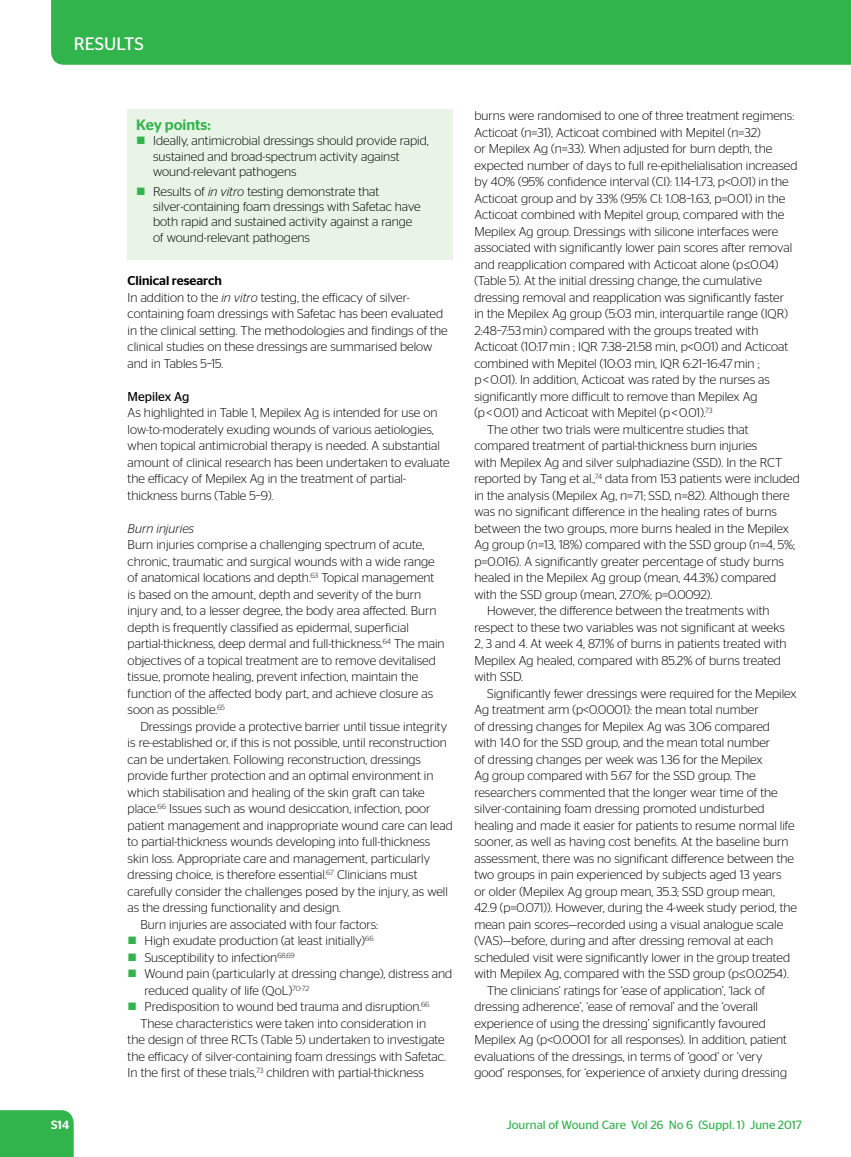
<style>
.page{position:relative;width:851px;height:1157px;background:#fff}
.page>*{position:absolute;margin:0;border:0;box-sizing:border-box;transform-origin:0 0}
.t1{font:18px "Stag Sans";color:#fff}
.t2{font:500 15px "Stag Sans";color:#32b44c}
.t3{font:300 12.75px/16.5px "Stag Sans";color:#000}
.t4{font:500 12.75px "Stag Sans";color:#000}
.t5{font:italic 300 12.75px "Stag Sans";color:#000}
.t6{font:12.75px "Stag Sans";color:#000}
.t7{font:12px "Stag Sans";color:#32b44c}
.t8{font:500 12px "Stag Sans";color:#fff}
.s1{color:#32b44c}
.s2{font-style:italic}
.s3{font-family:"Helvetica LT Std"}
</style>
<div class="page">
<div style="left:51px;top:0;width:799px;height:65px;background:#32b44c"></div>
<div style="left:0;top:1110px;width:74px;height:47px;background:#32b44c"></div>
<div style="left:128px;top:110px;width:325px;height:150px;background:#e8f4e6"></div>
<h1 class="t1" style="left:74px;top:34px;width:72px">RESULTS</h1>
<p class="t2" style="left:136px;top:116px;width:76px">Key points:</p>
<p class="t3" style="left:153px;top:133px;width:277px;line-height:15.3px;text-indent:-17px"><span class="s1">■</span> Ideally, antimicrobial dressings should provide rapid, sustained and broad-spectrum activity against wound-relevant pathogens</p>
<p class="t3" style="left:153px;top:183px;width:269px;line-height:15.3px;text-indent:-17px"><span class="s1">■</span> Results of <span class="s2">in vitro</span> testing demonstrate that silver-containing foam dressings with Safetac have both rapid and sustained activity against a range of wound-relevant pathogens</p>
<p class="t4" style="left:128px;top:273px;width:96px">Clinical research</p>
<p class="t3" style="left:128px;top:289px;width:321px">In addition to the <span class="s2">in vitro</span> testing, the eficacy of silver&shy;containing foam dressings with Safetac has been evaluated in the clinical setting. The methodologies and findings of the clinical studies on these dressings are summarised below and in Tables 5–15.</p>
<p class="t6" style="left:128px;top:389px;width:63px">Mepilex Ag</p>
<p class="t3" style="left:128px;top:404px;width:323px">As highlighted in Table 1, Mepilex Ag is intended for use on low-to-moderately exuding wounds of various aetiologies, when topical antimicrobial therapy is needed. A substantial amount of clinical research has been undertaken to evaluate the eficacy of Mepilex Ag in the treatment of partial&shy;thickness burns (Table 5–9).</p>
<p class="t5" style="left:128px;top:521px;width:68px">Burn injuries</p>
<p class="t3" style="left:128px;top:536px;width:318px">Burn injuries comprise a challenging spectrum of acute, chronic, traumatic and surgical wounds with a wide range of anatomical locations and depth.<sup>63</sup> Topical management is based on the amount, depth and severity of the burn injury and, to a lesser degree, the body area afected. Burn depth is frequently classified as epidermal, superficial partial-thickness, deep dermal and full-thickness.<sup>64</sup> The main objectives of a topical treatment are to remove devitalised tissue, promote healing, prevent infection, maintain the function of the afected body part, and achieve closure as soon as possible.<sup>65</sup></p>
<p class="t3" style="left:128px;top:718px;width:326px;text-indent:13px">Dressings provide a protective barrier until tissue integrity is re-established or, if this is not possible, until reconstruction can be undertaken. Following reconstruction, dressings provide further protection and an optimal environment in which stabilisation and healing of the skin graft can take place.<sup>66</sup> Issues such as wound desiccation, infection, poor patient management and inappropriate wound care can lead to partial-thickness wounds developing into full-thickness skin loss. Appropriate care and management, particularly dressing choice, is therefore essential.<sup>67</sup> Clinicians must carefully consider the challenges posed by the injury, as well as the dressing functionality and design.</p>
<p class="t3" style="left:140px;top:916px;width:239px">Burn injuries are associated with four factors:</p>
<p class="t3" style="left:128px;top:932px;width:247px"><span class="s1">■</span> High exudate production (at least initially)<sup>66</sup></p>
<p class="t3" style="left:128px;top:949px;width:169px"><span class="s1">■</span> Susceptibility to infection<sup>68,69</sup></p>
<p class="t3" style="left:128px;top:965px;width:326px"><span class="s1">■</span> Wound pain (particularly at dressing change), distress and</p>
<p class="t3" style="left:145px;top:982px;width:166px">reduced quality of life (QoL)<sup>70-72</sup></p>
<p class="t3" style="left:128px;top:998px;width:303px"><span class="s1">■</span> Predisposition to wound bed trauma and disruption.<sup>66</sup></p>
<p class="t3" style="left:128px;top:1015px;width:320px;text-indent:13px">These characteristics were taken into consideration in the design of three RCTs (Table 5) undertaken to investigate the eficacy of silver-containing foam dressings with Safetac.<br>In the first of these trials,<sup>73</sup> children with partial-thickness</p>
<p class="t3" style="left:474px;top:107px;width:324px">burns were randomised to one of three treatment regimens:<br>Acticoat (n=31), Acticoat combined with Mepitel (n=32)<br>or Mepilex Ag (n=33). When adjusted for burn depth, the expected number of days to full re-epithelialisation increased by 40% (95% confidence interval (CI): 1.14–1.73, p&lt;0.01) in the Acticoat group and by 33% (95% CI: 1.08–1.63, p=0.01) in the Acticoat combined with Mepitel group, compared with the Mepilex Ag group. Dressings with silicone interfaces were associated with significantly lower pain scores after removal and reapplication compared with Acticoat alone (p<span class="s3">≤</span>0.04) (Table 5). At the initial dressing change, the cumulative dressing removal and reapplication was significantly faster<br>in the Mepilex Ag group (5:03 min, interquartile range (IQR)<br>2:48–7:53 min) compared with the groups treated with Acticoat (10:17 min ; IQR 7:38–21:58 min, p&lt;0.01) and Acticoat combined with Mepitel (10:03 min, IQR 6:21–16:47 min ;<br>p &lt; 0.01). In addition, Acticoat was rated by the nurses as significantly more dificult to remove than Mepilex Ag<br>(p &lt; 0.01) and Acticoat with Mepitel (p &lt; 0.01).<sup>73</sup></p>
<p class="t3" style="left:474px;top:421px;width:327px;text-indent:13px">The other two trials were multicentre studies that compared treatment of partial-thickness burn injuries<br>with Mepilex Ag and silver sulphadiazine (SSD). In the RCT reported by Tang et al.,<sup>74</sup> data from 153 patients were included in the analysis (Mepilex Ag, n=71; SSD, n=82). Although there was no significant diference in the healing rates of burns between the two groups, more burns healed in the Mepilex Ag group (n=13, 18%) compared with the SSD group (n=4, 5%; p=0.016). A significantly greater percentage of study burns healed in the Mepilex Ag group (mean, 44.3%) compared with the SSD group (mean, 27.0%; p=0.0092).</p>
<p class="t3" style="left:474px;top:602px;width:313px;text-indent:13px">However, the diference between the treatments with respect to these two variables was not significant at weeks 2, 3 and 4. At week 4, 87.1% of burns in patients treated with Mepilex Ag healed, compared with 85.2% of burns treated with SSD.</p>
<p class="t3" style="left:474px;top:685px;width:324px;text-indent:13px">Significantly fewer dressings were required for the Mepilex Ag treatment arm (p&lt;0.0001): the mean total number<br>of dressing changes for Mepilex Ag was 3.06 compared<br>with 14.0 for the SSD group, and the mean total number<br>of dressing changes per week was 1.36 for the Mepilex<br>Ag group compared with 5.67 for the SSD group. The researchers commented that the longer wear time of the silver-containing foam dressing promoted undisturbed healing and made it easier for patients to resume normal life sooner, as well as having cost benefits. At the baseline burn assessment, there was no significant diference between the two groups in pain experienced by subjects aged 13 years<br>or older (Mepilex Ag group mean, 35.3; SSD group mean,</p>
<p class="t3" style="left:474px;top:899px;width:324px">42.9 (p=0.071)). However, during the 4-week study period, the mean pain scores—recorded using a visual analogue scale (VAS)—before, during and after dressing removal at each scheduled visit were significantly lower in the group treated with Mepilex Ag, compared with the SSD group (p<span class="s3">≤</span>0.0254).</p>
<p class="t3" style="left:474px;top:982px;width:314px;text-indent:13px">The clinicians’ ratings for ‘ease of application’, ‘lack of dressing adherence’, ‘ease of removal’ and the ‘overall experience of using the dressing’ significantly favoured Mepilex Ag (p&lt;0.0001 for all responses). In addition, patient evaluations of the dressings, in terms of ‘good’ or ‘very good’ responses, for ‘experience of anxiety during dressing</p>
<p class="t8" style="left:51px;top:1118px;width:20px">S14</p>
<p class="t7" style="left:506px;top:1118px;width:297px">Journal of Wound Care Vol 26 No 6 (Suppl. 1) June 2017</p>
</div>
